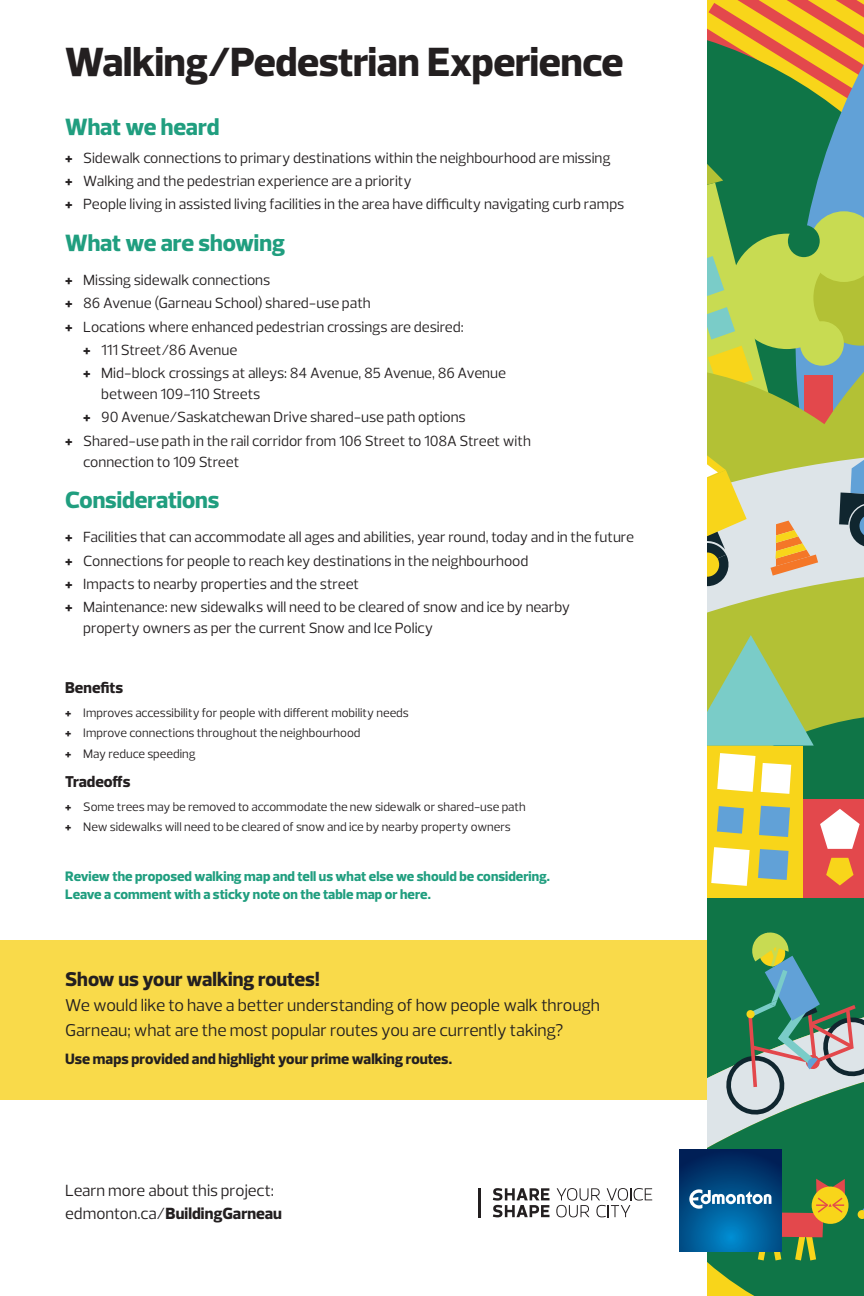
<style>
.page{position:relative;width:864px;height:1296px;background:#fff}
.page>*{position:absolute;margin:0;border:0;box-sizing:border-box;transform-origin:0 0}
.t1{font:800 41.5px "Prelo";letter-spacing:-.01em;color:#231f20}
.t2{font:800 24px "Prelo";letter-spacing:-.005em;color:#209e7f}
.t3{font:800 20.3px "Prelo";letter-spacing:-.005em;color:#231f20}
.t4{font:17.4px/24.6px "Prelo";letter-spacing:-.005em;color:#231f20}
.t5{font:16.5px/22.5px "Prelo";letter-spacing:-.005em;color:#231f20}
.t6{font:800 16px "Prelo";color:#231f20}
.t7{font:800 15.25px "Prelo";color:#231f20}
.t8{font:15px/23.2px "Prelo";letter-spacing:-.005em;color:#231f20}
.t9{font:800 14px/18px "Prelo";color:#209e7f}
.t10{font:12.5px/20.2px "Prelo";color:#231f20}
.s1{font-weight:800}
</style>
<div class="page">
<div style="left:706px;top:897px;width:158px;height:64px;background:#0f7547"></div>
<svg style="left:706px;top:1023px;width:158px;height:273px;background:#318555"></svg>
<div style="left:798px;top:799px;width:66px;height:98px;background:#e3484c"></div>
<div style="left:695px;top:746px;width:108px;height:151px;background:#f8d51a"></div>
<svg style="left:858px;top:1180px;width:6px;height:39px"></svg>
<svg style="left:723px;top:930px;width:141px;height:188px;background:#5d947b"></svg>
<svg style="left:706px;top:0;width:158px;height:886px;background:#a0b267"></svg>
<div style="left:0;top:0;width:706px;height:1296px;background:#fff"></div>
<div style="left:0;top:940px;width:706px;height:159px;background:#f9da4a"></div>
<svg style="left:493px;top:1188px;width:57px;height:29px"></svg>
<svg style="left:556px;top:1188px;width:96px;height:29px"></svg>
<hr style="left:478px;top:1188px;width:3px;height:29px;background:#231f20">
<div style="left:679px;top:1149px;width:103px;height:102px;background:linear-gradient(to bottom,#00235a,#005992)"></div>
<svg style="left:689px;top:1179px;width:160px;height:81px;background:#407774"></svg>
<h1 class="t1" style="left:65px;top:36px;width:560px">Walking/Pedestrian Experience</h1>
<h2 class="t2" style="left:65px;top:112px;width:156px">What we heard</h2>
<p class="t8" style="left:65px;top:146px;width:561px"><span class="s1">+</span> Sidewalk connections to primary destinations within the neighbourhood are missing<br><span class="s1">+</span> Walking and the pedestrian experience are a priority<br><span class="s1">+</span> People living in assisted living facilities in the area have difficulty navigating curb ramps</p>
<h2 class="t2" style="left:65px;top:227px;width:221px">What we are showing</h2>
<p class="t8" style="left:65px;top:268px;width:207px"><span class="s1">+</span> Missing sidewalk connections</p>
<p class="t8" style="left:65px;top:292px;width:307px"><span class="s1">+</span> 86 Avenue (Garneau School) shared-use path</p>
<p class="t8" style="left:65px;top:315px;width:400px"><span class="s1">+</span> Locations where enhanced pedestrian crossings are desired:</p>
<p class="t8" style="left:83px;top:338px;width:156px"><span class="s1">+</span> 111 Street/86 Avenue</p>
<p class="t8" style="left:83px;top:361px;width:424px"><span class="s1">+</span> Mid-block crossings at alleys: 84 Avenue, 85 Avenue, 86 Avenue</p>
<p class="t8" style="left:101px;top:382px;width:161px">between 109-110 Streets</p>
<p class="t8" style="left:83px;top:406px;width:384px"><span class="s1">+</span> 90 Avenue/Saskatchewan Drive shared-use path options</p>
<p class="t8" style="left:65px;top:429px;width:467px"><span class="s1">+</span> Shared-use path in the rail corridor from 106 Street to 108A Street with</p>
<p class="t8" style="left:83px;top:450px;width:158px">connection to 109 Street</p>
<h2 class="t2" style="left:65px;top:485px;width:156px">Considerations</h2>
<p class="t8" style="left:65px;top:526px;width:570px"><span class="s1">+</span> Facilities that can accommodate all ages and abilities, year round, today and in the future <span class="s1">+</span> Connections for people to reach key destinations in the neighbourhood<br><span class="s1">+</span> Impacts to nearby properties and the street<br><span class="s1">+</span> Maintenance: new sidewalks will need to be cleared of snow and ice by nearby</p>
<p class="t8" style="left:83px;top:616px;width:352px">property owners as per the current Snow and Ice Policy</p>
<p class="t6" style="left:65px;top:678px;width:59px">Benefits</p>
<p class="t10" style="left:65px;top:703px;width:345px"><span class="s1">+</span> Improves accessibility for people with different mobility needs <span class="s1">+</span> Improve connections throughout the neighbourhood<br><span class="s1">+</span> May reduce speeding</p>
<p class="t6" style="left:65px;top:772px;width:67px">Tradeoffs</p>
<p class="t10" style="left:65px;top:796px;width:462px"><span class="s1">+</span> Some trees may be removed to accommodate the new sidewalk or shared-use path <span class="s1">+</span> New sidewalks will need to be cleared of snow and ice by nearby property owners</p>
<p class="t9" style="left:65px;top:867px;width:486px">Review the proposed walking map and tell us what else we should be considering.<br>Leave a comment with a sticky note on the table map or here.</p>
<h3 class="t3" style="left:65px;top:967px;width:256px">Show us your walking routes!</h3>
<p class="t4" style="left:65px;top:993px;width:536px">We would like to have a better understanding of how people walk through<br>Garneau; what are the most popular routes you are currently taking?</p>
<p class="t7" style="left:65px;top:1049px;width:388px">Use maps provided and highlight your prime walking routes.</p>
<p class="t5" style="left:65px;top:1179px;width:218px">Learn more about this project: edmonton.ca/<span class="s1">BuildingGarneau</span></p>
</div>
